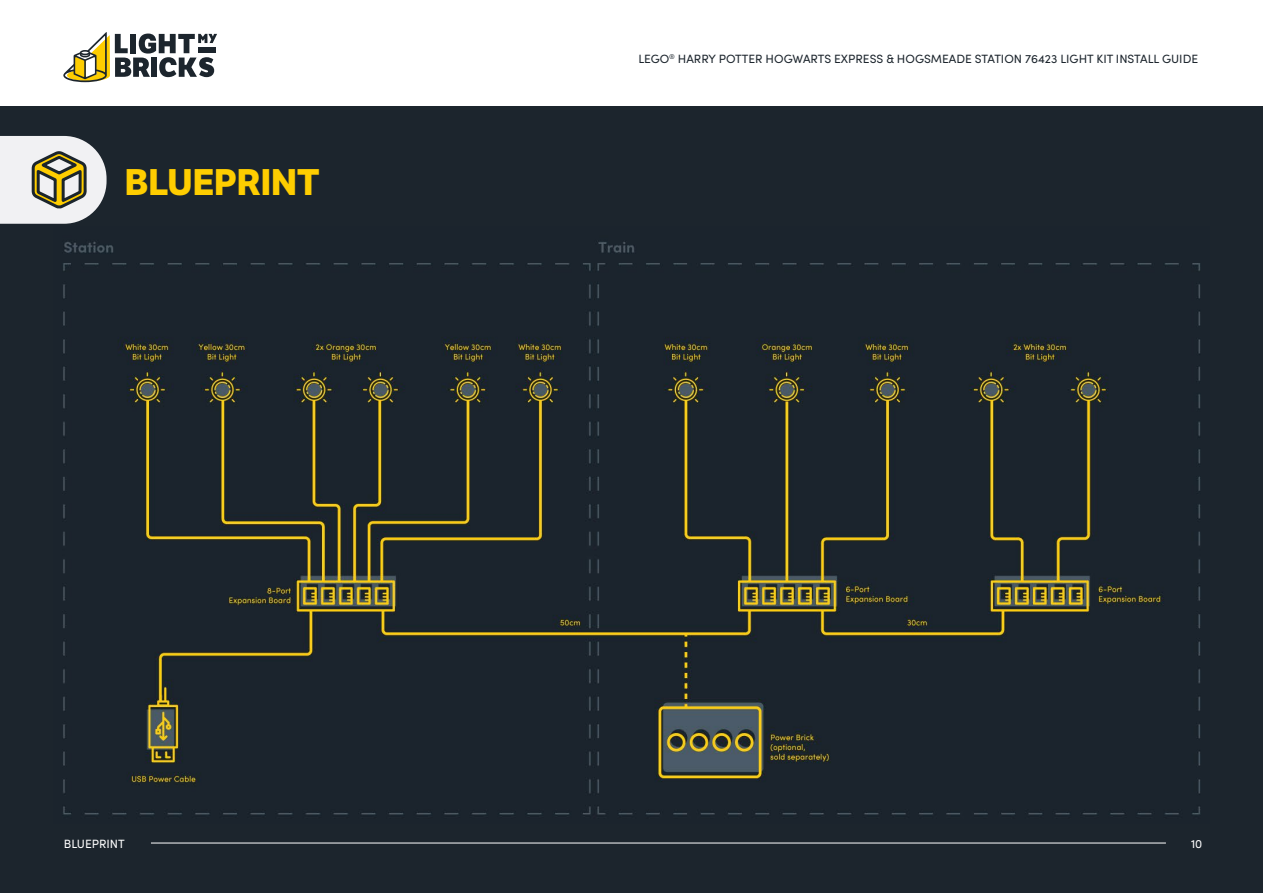
<style>
.page{position:relative;width:1263px;height:893px;background:#fff}
.page>*{position:absolute;margin:0;border:0;box-sizing:border-box;transform-origin:0 0}
.t1{font:700 36px "LFT Etica";color:#fecd00}
.t2{font:12px "Sofia Pro";color:#1c252d}
.t3{font:12px "Sofia Pro";color:#fff}
</style>
<div class="page">
<div style="left:0;top:106px;width:1263px;height:787px;background:#1c252d"></div>
<hr style="left:151px;top:843px;width:1015px;height:1px;background:#fff">
<svg style="left:0;top:136px;width:107px;height:88px"></svg>
<svg style="left:63px;top:32px;width:154px;height:50px"></svg>
<img style="left:63px;top:241px;width:1137px;height:574px">
<h1 class="t1" style="left:125px;top:160px;width:196px">BLUEPRINT</h1>
<p class="t2" style="left:638px;top:50px;width:561px">LEGO<sup>®</sup> HARRY POTTER HOGWARTS EXPRESS &amp; HOGSMEADE STATION 76423 LIGHT KIT INSTALL GUIDE</p>
<p class="t3" style="left:64px;top:835px;width:63px">BLUEPRINT</p>
<p class="t3" style="left:1191px;top:835px;width:13px">10</p>
</div>
